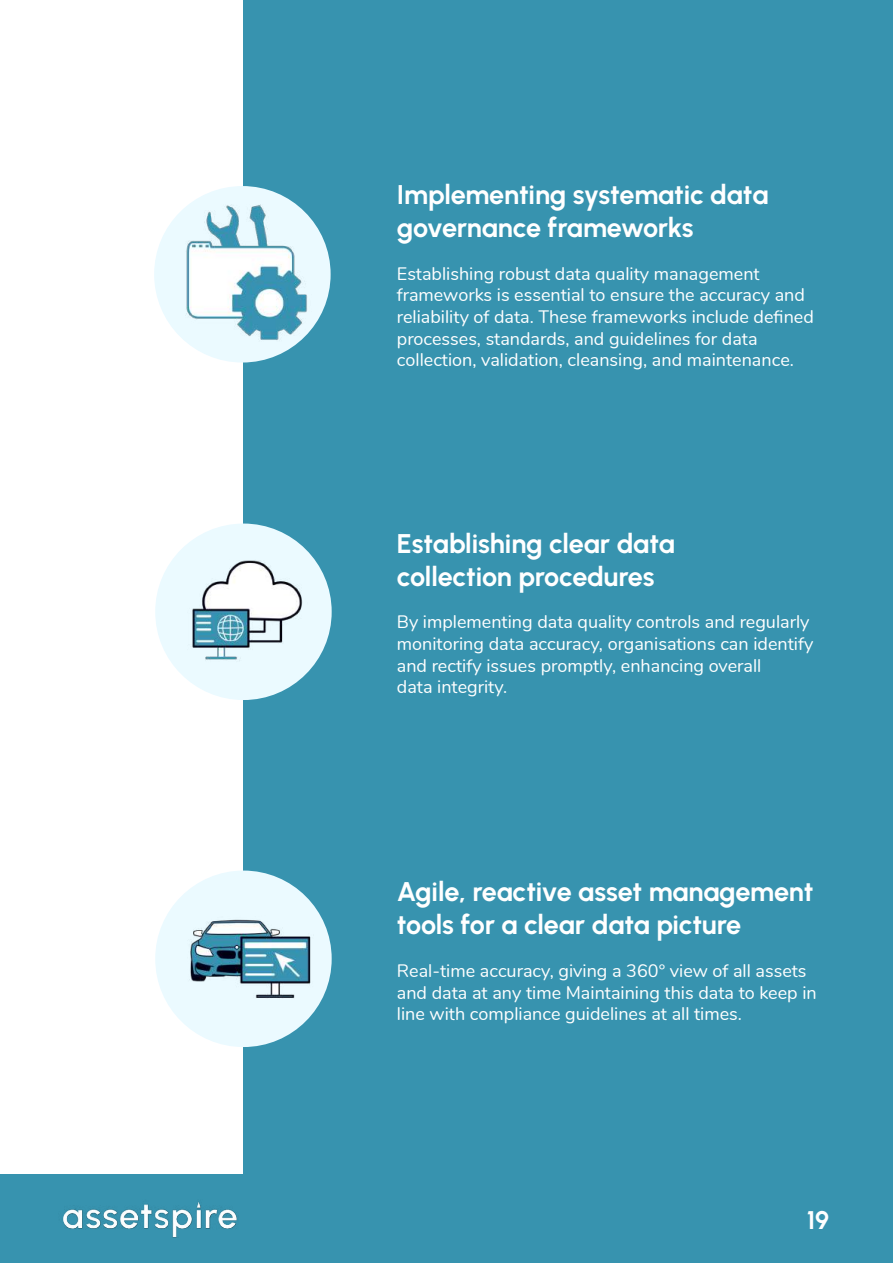
<style>
.page{position:relative;width:893px;height:1263px;background:#fff}
.page>*{position:absolute;margin:0;border:0;box-sizing:border-box;transform-origin:0 0}
.t1{font:27px/33px "Urbanist";letter-spacing:-.01em;color:#fff}
.t2{font:25.5px "Urbanist";color:#fff}
.t3{font:18px/21.6px "Nunito";color:#fff}
</style>
<div class="page">
<div style="left:243px;top:0;width:650px;height:1263px;background:#3793af"></div>
<div style="left:154px;top:186px;width:177px;height:176px;background:#ebfaff;border-radius:50%"></div>
<img style="left:169px;top:198px;width:148px;height:145px">
<div style="left:155px;top:523px;width:177px;height:177px;background:#ebfaff;border-radius:50%"></div>
<img style="left:175px;top:536px;width:143px;height:148px">
<div style="left:155px;top:870px;width:177px;height:177px;background:#ebfaff;border-radius:50%"></div>
<img style="left:175px;top:885px;width:143px;height:137px">
<div style="left:0;top:1175px;width:893px;height:88px;background:#3793af"></div>
<img style="left:63px;top:1202px;width:174px;height:35px">
<h1 class="t1" style="left:397px;top:178px;width:373px">Implementing systematic data governance frameworks</h1>
<p class="t3" style="left:397px;top:262px;width:418px">Establishing robust data quality management frameworks is essential to ensure the accuracy and reliability of data. These frameworks include defined processes, standards, and guidelines for data collection, validation, cleansing, and maintenance.</p>
<h1 class="t1" style="left:397px;top:526px;width:280px">Establishing clear data collection procedures</h1>
<p class="t3" style="left:397px;top:610px;width:418px">By implementing data quality controls and regularly monitoring data accuracy, organisations can identify and rectify issues promptly, enhancing overall<br>data integrity.</p>
<h1 class="t1" style="left:397px;top:875px;width:418px">Agile, reactive asset management tools for a clear data picture</h1>
<p class="t3" style="left:397px;top:959px;width:421px">Real-time accuracy, giving a 360° view of all assets and data at any time Maintaining this data to keep in line with compliance guidelines at all times.</p>
<h2 class="t2" style="left:807px;top:1203px;width:24px">19</h2>
</div>
